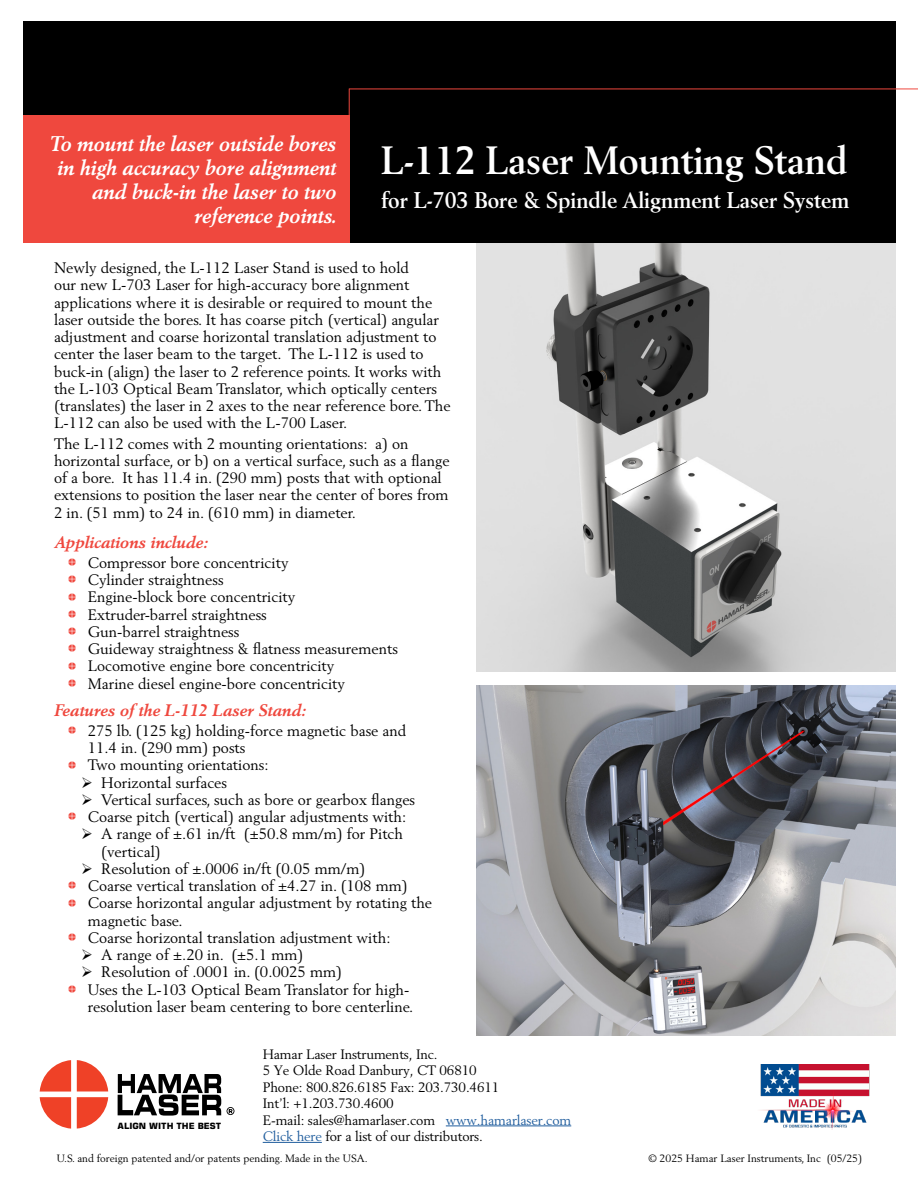
<style>
.page{position:relative;width:918px;height:1188px;background:#fff}
.page>*{position:absolute;margin:0;border:0;box-sizing:border-box;transform-origin:0 0}
.t1{font:700 39px "Berling LT Std";color:#fff;scale:.95 1}
.t2{font:700 22.5px "Berling LT Std";color:#fff;scale:.95 1}
.t3{font:italic 700 21px/24px "Berling LT Std";color:#fff;text-align:right;scale:.95 1}
.t4{font:italic 700 16.5px "Berling LT Std";color:#ef483e}
.t5{font:15px/17.2px "Berling LT Std";color:#000}
.t6{font:13.5px/16.5px "Berling LT Std";letter-spacing:-.01em;color:#000}
.t7{font:10.5px "Berling LT Std";color:#000}
.t8{font:700 8.55px "Square 721 BT";color:#010101}
.s1{font-family:"Hamar Icons V1";font-size:22.5px;color:#ef483e}
.s2{color:#215e9e}
</style>
<div class="page">
<svg style="left:118px;top:1074px;width:116px;height:42px"></svg>
<svg style="left:40px;top:1060px;width:68px;height:69px"></svg>
<img style="left:760px;top:1065px;width:110px;height:64px">
<hr style="left:446px;top:1126px;width:125px;height:1px;background:#215e9e">
<hr style="left:263px;top:1142px;width:59px;height:1px;background:#215e9e">
<div style="left:23px;top:22px;width:872px;height:221px;background:#000"></div>
<hr style="left:349px;top:89px;width:569px;height:1px;background:#ef483e">
<hr style="left:349px;top:89px;width:1px;height:154px;background:#ef483e">
<div style="left:23px;top:115px;width:327px;height:128px;background:#ef483e"></div>
<img style="left:476px;top:243px;width:419px;height:429px">
<img style="left:476px;top:686px;width:419px;height:350px">
<h3 class="t3" style="left:50px;top:131px;width:304px">To mount the laser outside bores in high accuracy bore alignment and buck-in the laser to two reference points.</h3>
<h1 class="t1" style="left:381px;top:137px;width:493px">L-112 Laser Mounting Stand</h1>
<h2 class="t2" style="left:381px;top:187px;width:494px">for L-703 Bore &amp; Spindle Alignment Laser System</h2>
<p class="t5" style="left:54px;top:259px;width:398px">Newly designed, the L-112 Laser Stand is used to hold<br>our new L-703 Laser for high-accuracy bore alignment applications where it is desirable or required to mount the laser outside the bores. It has coarse pitch (vertical) angular adjustment and coarse horizontal translation adjustment to center the laser beam to the target. The L-112 is used to buck-in (align) the laser to 2 reference points. It works with the L-103 Optical Beam Translator, which optically centers (translates) the laser in 2 axes to the near reference bore. The L-112 can also be used with the L-700 Laser.</p>
<p class="t5" style="left:54px;top:435px;width:397px">The L-112 comes with 2 mounting orientations: a) on horizontal surface, or b) on a vertical surface, such as a flange of a bore. It has 11.4 in. (290 mm) posts that with optional extensions to position the laser near the center of bores from 2 in. (51 mm) to 24 in. (610 mm) in diameter.</p>
<p class="t4" style="left:54px;top:532px;width:155px">Applications include:</p>
<p class="t5" style="left:68px;top:554px;width:332px"><span class="s1">1</span> Compressor bore concentricity<br><span class="s1">1</span> Cylinder straightness<br><span class="s1">1</span> Engine-block bore concentricity<br><span class="s1">1</span> Extruder-barrel straightness<br><span class="s1">1</span> Gun-barrel straightness<br><span class="s1">1</span> Guideway straightness &amp; flatness measurements <span class="s1">1</span> Locomotive engine bore concentricity<br><span class="s1">1</span> Marine diesel engine-bore concentricity</p>
<p class="t4" style="left:54px;top:700px;width:253px">Features of the L-112 Laser Stand:</p>
<p class="t5" style="left:68px;top:722px;width:340px"><span class="s1">1</span> 275 lb. (125 kg) holding-force magnetic base and</p>
<p class="t5" style="left:88px;top:739px;width:159px">11.4 in. (290 mm) posts</p>
<p class="t5" style="left:68px;top:756px;width:203px"><span class="s1">1</span> Two mounting orientations:</p>
<p class="t5" style="left:81px;top:774px;width:148px">➢ Horizontal surfaces</p>
<p class="t5" style="left:68px;top:791px;width:349px;text-indent:14px">➢ Vertical surfaces, such as bore or gearbox flanges<br><span class="s1">1</span> Coarse pitch (vertical) angular adjustments with:</p>
<p class="t5" style="left:101px;top:825px;width:303px;text-indent:-20px">➢ A range of ±.61 in/ft (±50.8 mm/m) for Pitch (vertical)</p>
<p class="t5" style="left:81px;top:860px;width:286px">➢ Resolution of ±.0006 in/ft (0.05 mm/m)</p>
<p class="t5" style="left:68px;top:877px;width:342px"><span class="s1">1</span> Coarse vertical translation of ±4.27 in. (108 mm)</p>
<p class="t5" style="left:68px;top:894px;width:366px"><span class="s1">1</span> Coarse horizontal angular adjustment by rotating the</p>
<p class="t5" style="left:88px;top:912px;width:96px">magnetic base.</p>
<p class="t5" style="left:68px;top:929px;width:325px"><span class="s1">1</span> Coarse horizontal translation adjustment with:</p>
<p class="t5" style="left:81px;top:946px;width:224px">➢ A range of ±.20 in. (±5.1 mm)</p>
<p class="t5" style="left:81px;top:963px;width:262px">➢ Resolution of .0001 in. (0.0025 mm)</p>
<p class="t5" style="left:68px;top:981px;width:344px"><span class="s1">1</span> Uses the L-103 Optical Beam Translator for high-</p>
<p class="t5" style="left:88px;top:998px;width:327px">resolution laser beam centering to bore centerline.</p>
<p class="t6" style="left:263px;top:1045px;width:310px">Hamar Laser Instruments, Inc.<br>5 Ye Olde Road Danbury, CT 06810<br>Phone: 800.826.6185 Fax: 203.730.4611<br>Int’l: +1.203.730.4600<br>E-mail: sales@hamarlaser.com <span class="s2">www.hamarlaser.com Click here</span> for a list of our distributors.</p>
<p class="t7" style="left:57px;top:1152px;width:313px">U.S. and foreign patented and/or patents pending. Made in the USA.</p>
<p class="t7" style="left:648px;top:1152px;width:215px">© 2025 Hamar Laser Instruments, Inc (05/25)</p>
<p class="t8" style="left:118px;top:1120px;width:105px">ALIGN WITH THE BEST</p>
</div>
